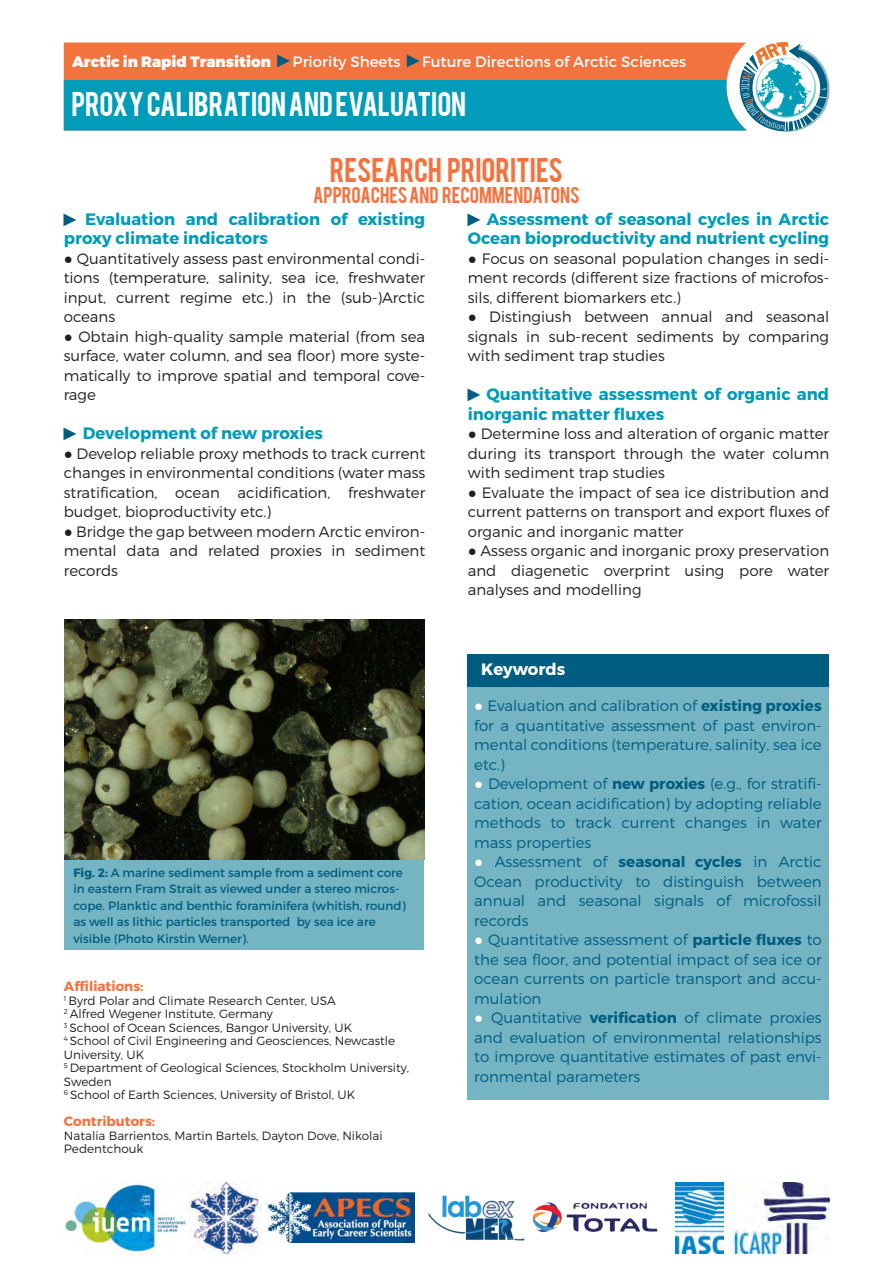
<style>
.page{position:relative;width:893px;height:1263px;background:#fff}
.page>*{position:absolute;margin:0;border:0;box-sizing:border-box;transform-origin:0 0}
.t1{font:27px "Bebas";color:#fff}
.t2{font:27px "Bebas";color:#f3733f}
.t3{font:18px "Bebas";color:#f3733f}
.t4{font:700 16.5px/19.5px "Montserrat";color:#009cb9}
.t5{font:700 16.5px "Montserrat";color:#fff}
.t6{font:300 15px/19.5px "Montserrat";color:#231f20;text-align:justify}
.t7{font:300 15px/19.5px "Montserrat";color:#005d81;text-align:justify}
.t8{font:15px "Montserrat";color:#fff}
.t9{font:700 13.5px "Montserrat";color:#f3733f}
.t10{font:300 12px/13.5px "Montserrat";color:#231f20}
.t11{font:12px/16.5px "Montserrat";color:#005d81}
.s1{font-weight:900}
.s2{font-family:"Arial";font-size:18px;color:#005d81}
.s3{font-family:"Arial";font-weight:400;font-size:18px;color:#005d81}
.s4{font-family:"Arial";font-weight:400}
.s5{font-weight:700}
.s6{font-family:"Arial";font-weight:400;color:#fff}
</style>
<div class="page">
<div style="left:467px;top:654px;width:362px;height:33px;background:#005d81"></div>
<div style="left:467px;top:687px;width:362px;height:413px;background:#74b4c3"></div>
<div style="left:64px;top:859px;width:359px;height:91px;background:#74b4c3"></div>
<img style="left:65px;top:620px;width:360px;height:240px">
<img style="left:190px;top:1182px;width:71px;height:72px">
<img style="left:267px;top:1193px;width:127px;height:50px">
<img style="left:675px;top:1182px;width:48px;height:71px">
<img style="left:731px;top:1182px;width:98px;height:72px">
<img style="left:65px;top:1182px;width:122px;height:72px">
<img style="left:394px;top:1192px;width:125px;height:51px">
<img style="left:519px;top:1202px;width:139px;height:39px">
<img style="left:740px;top:42px;width:89px;height:89px">
<div style="left:64px;top:43px;width:682px;height:38px;background:#f3733f"></div>
<div style="left:64px;top:81px;width:682px;height:50px;background:#009cb9"></div>
<p class="t8" style="left:72px;top:53px;width:616px"><span class="s1">Arctic in Rapid Transition</span> <span class="s2">►</span>Priority Sheets <span class="s2">►</span>Future Directions of Arctic Sciences</p>
<h1 class="t1" style="left:71px;top:84px;width:396px">PROXY CALIBRATION AND EVALUATION</h1>
<h1 class="t2" style="left:330px;top:150px;width:235px">RESEARCH PRIORITIES</h1>
<p class="t3" style="left:313px;top:182px;width:268px">APPROACHES AND RECOMMENDATONS</p>
<p class="t4" style="left:61px;top:209px;width:365px"><span class="s3">►</span> Evaluation and calibration of existing proxy climate indicators</p>
<p class="t6" style="left:64px;top:249px;width:363px"><span class="s4">●</span> Quantitatively assess past environmental condi&shy;tions (temperature, salinity, sea ice, freshwater input, current regime etc.) in the (sub-)Arctic oceans</p>
<p class="t6" style="left:64px;top:327px;width:363px"><span class="s4">●</span> Obtain high-quality sample material (from sea surface, water column, and sea floor) more syste&shy;matically to improve spatial and temporal cove&shy;rage</p>
<p class="t4" style="left:61px;top:424px;width:263px"><span class="s3">►</span> Development of new proxies</p>
<p class="t6" style="left:64px;top:444px;width:363px"><span class="s4">●</span> Develop reliable proxy methods to track current changes in environmental conditions (water mass stratification, ocean acidification, freshwater budget, bioproductivity etc.)</p>
<p class="t6" style="left:64px;top:522px;width:363px"><span class="s4">●</span> Bridge the gap between modern Arctic environ&shy;mental data and related proxies in sediment records</p>
<p class="t4" style="left:465px;top:209px;width:365px"><span class="s3">►</span> Assessment of seasonal cycles in Arctic<br>Ocean bioproductivity and nutrient cycling</p>
<p class="t6" style="left:468px;top:249px;width:363px"><span class="s4">●</span> Focus on seasonal population changes in sedi&shy;ment records (different size fractions of microfos&shy;sils, different biomarkers etc.)</p>
<p class="t6" style="left:468px;top:307px;width:363px"><span class="s4">●</span> Distingiush between annual and seasonal signals in sub-recent sediments by comparing with sediment trap studies</p>
<p class="t4" style="left:465px;top:385px;width:365px"><span class="s3">►</span> Quantitative assessment of organic and inorganic matter fluxes</p>
<p class="t6" style="left:468px;top:424px;width:363px"><span class="s4">●</span> Determine loss and alteration of organic matter during its transport through the water column with sediment trap studies</p>
<p class="t6" style="left:468px;top:483px;width:363px"><span class="s4">●</span> Evaluate the impact of sea ice distribution and current patterns on transport and export fluxes of organic and inorganic matter</p>
<p class="t6" style="left:468px;top:541px;width:363px"><span class="s4">●</span> Assess organic and inorganic proxy preservation and diagenetic overprint using pore water analyses and modelling</p>
<p class="t11" style="left:73px;top:864px;width:334px"><span class="s5">Fig. 2:</span> A marine sediment sample from a sediment core in eastern Fram Strait as viewed under a stereo micros&shy;cope. Planktic and benthic foraminifera (whitish, round) as well as lithic particles transported by sea ice are visible (Photo Kirstin Werner).</p>
<p class="t9" style="left:64px;top:978px;width:81px">Affiliations:</p>
<p class="t10" style="left:64px;top:993px;width:347px"><sup>1</sup> Byrd Polar and Climate Research Center, USA<br><sup>2</sup> Alfred Wegener Institute, Germany<br><sup>3</sup> School of Ocean Sciences, Bangor University, UK<br><sup>4</sup> School of Civil Engineering and Geosciences, Newcastle University, UK<br><sup>5</sup> Department of Geological Sciences, Stockholm University, Sweden<br><sup>6</sup> School of Earth Sciences, University of Bristol, UK</p>
<p class="t9" style="left:64px;top:1113px;width:93px">Contributors:</p>
<p class="t10" style="left:64px;top:1128px;width:320px">Natalia Barrientos, Martin Bartels, Dayton Dove, Nikolai<br>Pedentchouk</p>
<p class="t5" style="left:481px;top:658px;width:86px">Keywords</p>
<p class="t7" style="left:474px;top:696px;width:349px"><span class="s6">●</span> Evaluation and calibration of <span class="s5">existing proxies </span>for a quantitative assessment of past environ&shy;mental conditions (temperature, salinity, sea ice etc.)</p>
<p class="t7" style="left:474px;top:774px;width:349px"><span class="s6">●</span> Development of <span class="s5">new proxies</span> (e.g., for stratifi&shy;cation, ocean acidification) by adopting reliable methods to track current changes in water mass properties</p>
<p class="t7" style="left:474px;top:852px;width:349px"><span class="s6">●</span> Assessment of <span class="s5">seasonal cycles</span> in Arctic Ocean productivity to distinguish between annual and seasonal signals of microfossil records</p>
<p class="t7" style="left:474px;top:930px;width:349px"><span class="s6">●</span> Quantitative assessment of <span class="s5">particle fluxes</span> to the sea floor, and potential impact of sea ice or ocean currents on particle transport and accu&shy;mulation</p>
<p class="t7" style="left:474px;top:1008px;width:349px"><span class="s6">●</span> Quantitative <span class="s5">verification</span> of climate proxies and evaluation of environmental relationships to improve quantitative estimates of past envi&shy;ronmental parameters</p>
</div>
